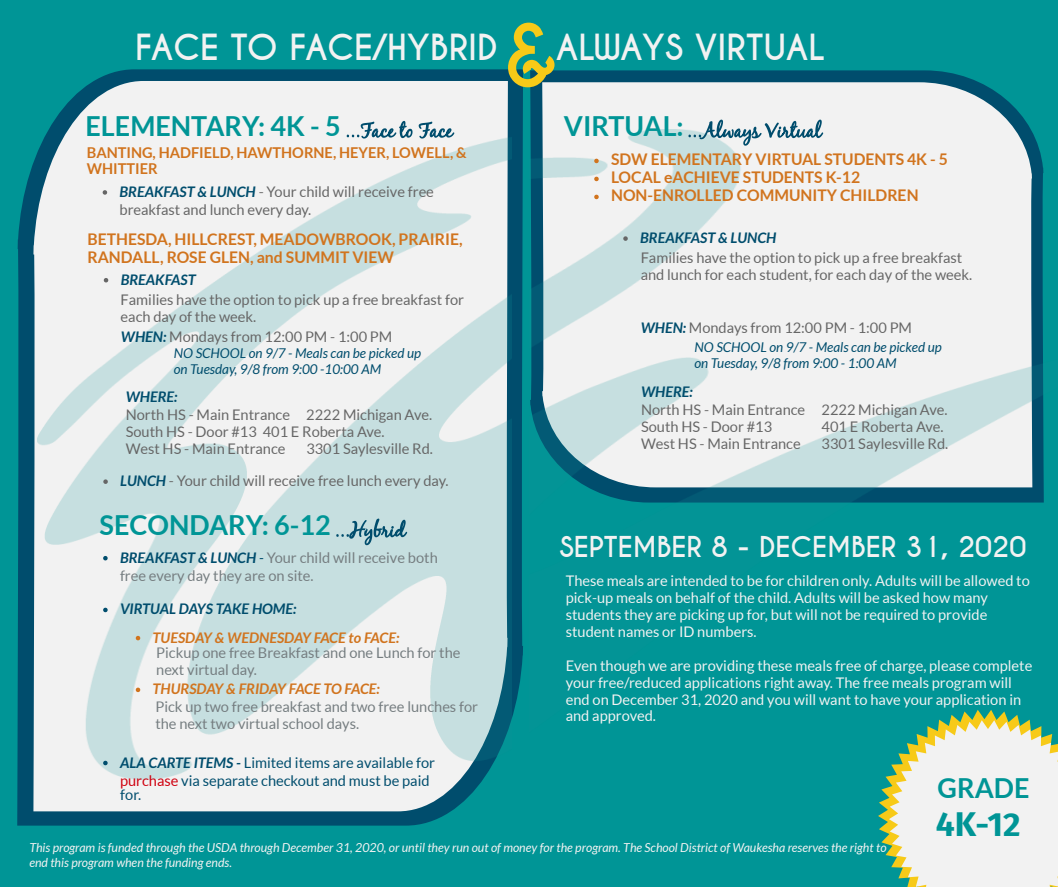
<style>
.page{position:relative;width:1058px;height:887px;background:#fff}
.page>*{position:absolute;margin:0;border:0;box-sizing:border-box;transform-origin:0 0}
.t1{font:700 81px "Caviar Dreams";color:#f7ca18}
.t2{font:700 33.75px "Caviar Dreams";color:#f2f2f2}
.t3{font:700 33.75px "Fira Sans";color:#009596}
.t4{font:700 27px "Lato";color:#009596}
.t5{font:700 27px "Caviar Dreams";color:#f2f2f2}
.t6{font:700 15.75px/18px "Lato";color:#d1741e}
.t7{font:14.7px/16.8px "Lato";color:#666}
.t8{font:14.7px/16.8px "Lato";color:#f2f2f2}
.t9{font:14.7px/16.8px "Lato";color:#757d80}
.t10{font:14.7px/18px "Lato";color:#004d6d}
.t11{font:italic 700 14.7px "Lato";color:#004d6d}
.t12{font:italic 700 14.7px "Lato";color:#d1741e}
.t13{font:700 14.7px/16.8px "Lato";color:#d1741e}
.t14{font:italic 13.5px/15.8px "Lato";color:#004d6d}
.t15{font:italic 12.3px/14.7px "Lato";color:#f2f2f2}
.s1{font-weight:700;font-style:italic;color:#004d6d}
.s2{font-style:italic;color:#004d6d}
.s3{font-weight:700;font-style:italic}
.s4{color:#cf000f}
</style>
<div class="page">
<div style="left:0;top:0;width:1058px;height:886px;background:#009596"></div>
<svg style="left:17px;top:69px;width:506px;height:756px;fill:#004d6d"></svg>
<svg style="left:33px;top:81px;width:475px;height:730px;fill:#f2f2f2"></svg>
<svg style="left:530px;top:70px;width:448px;height:60px;fill:#004d6d"></svg>
<svg style="left:542px;top:82px;width:489px;height:48px;fill:#f2f2f2"></svg>
<img style="left:37px;top:101px;width:474px;height:678px">
<img style="left:530px;top:130px;width:514px;height:373px">
<svg style="left:878px;top:710px;width:180px;height:176px"></svg>
<svg style="left:103px;top:190px;width:4px;height:5px"></svg>
<svg style="left:104px;top:278px;width:4px;height:4px"></svg>
<svg style="left:103px;top:556px;width:5px;height:4px"></svg>
<svg style="left:103px;top:608px;width:5px;height:4px"></svg>
<svg style="left:103px;top:760px;width:5px;height:5px"></svg>
<svg style="left:136px;top:636px;width:4px;height:4px"></svg>
<svg style="left:136px;top:687px;width:4px;height:5px"></svg>
<svg style="left:594px;top:159px;width:5px;height:4px"></svg>
<svg style="left:594px;top:177px;width:5px;height:4px"></svg>
<svg style="left:594px;top:195px;width:5px;height:4px"></svg>
<svg style="left:623px;top:236px;width:5px;height:5px"></svg>
<svg style="left:347px;top:121px;width:107px;height:17px"></svg>
<svg style="left:336px;top:518px;width:71px;height:27px"></svg>
<svg style="left:688px;top:120px;width:135px;height:26px"></svg>
<svg style="left:103px;top:479px;width:5px;height:5px"></svg>
<h1 class="t1" style="left:505px;top:7px;width:54px">&amp;</h1>
<h2 class="t2" style="left:135px;top:27px;width:364px">FACE TO FACE/HYBRID</h2>
<h2 class="t2" style="left:556px;top:27px;width:271px">ALWAYS VIRTUAL</h2>
<h3 class="t4" style="left:86px;top:111px;width:257px">ELEMENTARY: 4K - 5</h3>
<p class="t13" style="left:87px;top:144px;width:381px">BANTING, HADFIELD, HAWTHORNE, HEYER, LOWELL, &amp;<br>WHITTIER</p>
<p class="t7" style="left:119px;top:183px;width:316px;line-height:18px"><span class="s1">BREAKFAST &amp; LUNCH</span> - Your child will receive free breakfast and lunch every day.</p>
<p class="t6" style="left:87px;top:230px;width:377px">BETHESDA, HILLCREST, MEADOWBROOK, PRAIRIE,<br>RANDALL, ROSE GLEN, and SUMMIT VIEW</p>
<p class="t7" style="left:121px;top:291px;width:345px">Families have the option to pick up a free breakfast for each day of the week.</p>
<p class="t7" style="left:121px;top:328px;width:273px"><span class="s1">WHEN:</span> Mondays from 12:00 PM - 1:00 PM</p>
<p class="t11" style="left:121px;top:271px;width:77px">BREAKFAST</p>
<p class="t14" style="left:174px;top:345px;width:249px">NO SCHOOL on 9/7 - Meals can be picked up on Tuesday, 9/8 from 9:00 -10:00 AM</p>
<p class="t11" style="left:126px;top:388px;width:53px">WHERE:</p>
<p class="t7" style="left:126px;top:406px;width:308px">North HS - Main Entrance 2222 Michigan Ave.<br>South HS - Door #13 401 E Roberta Ave.<br>West HS - Main Entrance</p>
<p class="t7" style="left:306px;top:440px;width:128px">3301 Saylesville Rd.</p>
<p class="t7" style="left:120px;top:472px;width:330px"><span class="s1">LUNCH</span> - Your child will receive free lunch every day.</p>
<h3 class="t4" style="left:100px;top:509px;width:233px">SECONDARY: 6-12</h3>
<p class="t9" style="left:120px;top:549px;width:319px"><span class="s1">BREAKFAST &amp; LUNCH</span> <span class="s2">-</span> Your child will receive both</p>
<p class="t9" style="left:120px;top:567px;width:195px">free every day they are on site.</p>
<p class="t11" style="left:120px;top:600px;width:178px">VIRTUAL DAYS TAKE HOME:</p>
<p class="t12" style="left:153px;top:629px;width:248px">TUESDAY &amp; WEDNESDAY FACE to FACE:</p>
<p class="t9" style="left:156px;top:644px;width:306px">Pickup one free Breakfast and one Lunch for the next virtual day.</p>
<p class="t9" style="left:155px;top:698px;width:324px">Pick up two free breakfast and two free lunches for the next two virtual school days.</p>
<p class="t12" style="left:153px;top:680px;width:229px">THURSDAY &amp; FRIDAY FACE TO FACE:</p>
<p class="t10" style="left:120px;top:753px;width:316px"><span class="s3">ALA CARTE ITEMS -</span> Limited items are available for <span class="s4">purchase</span> via separate checkout and must be paid</p>
<p class="t10" style="left:120px;top:786px;width:23px">for.</p>
<h3 class="t4" style="left:564px;top:111px;width:121px">VIRTUAL:</h3>
<p class="t6" style="left:611px;top:151px;width:338px">SDW ELEMENTARY VIRTUAL STUDENTS 4K - 5<br>LOCAL eACHIEVE STUDENTS K-12<br>NON-ENROLLED COMMUNITY CHILDREN</p>
<p class="t11" style="left:640px;top:229px;width:138px">BREAKFAST &amp; LUNCH</p>
<p class="t7" style="left:640px;top:250px;width:333px">Families have the option to pick up a free breakfast and lunch for each student, for each day of the week.</p>
<p class="t7" style="left:641px;top:319px;width:273px"><span class="s1">WHEN:</span> Mondays from 12:00 PM - 1:00 PM</p>
<p class="t14" style="left:694px;top:340px;width:249px">NO SCHOOL on 9/7 - Meals can be picked up on Tuesday, 9/8 from 9:00 - 1:00 AM</p>
<p class="t11" style="left:641px;top:383px;width:53px">WHERE:</p>
<p class="t7" style="left:641px;top:401px;width:308px">North HS - Main Entrance 2222 Michigan Ave.<br>South HS - Door #13</p>
<p class="t7" style="left:821px;top:418px;width:123px">401 E Roberta Ave.</p>
<p class="t7" style="left:641px;top:435px;width:161px">West HS - Main Entrance</p>
<p class="t7" style="left:821px;top:435px;width:128px">3301 Saylesville Rd.</p>
<h3 class="t5" style="left:559px;top:530px;width:468px">SEPTEMBER 8 - DECEMBER 31, 2020</h3>
<p class="t8" style="left:566px;top:572px;width:465px">These meals are intended to be for children only. Adults will be allowed to pick-up meals on behalf of the child. Adults will be asked how many students they are picking up for, but will not be required to provide student names or ID numbers.</p>
<p class="t8" style="left:566px;top:657px;width:468px">Even though we are providing these meals free of charge, please complete your free/reduced applications right away. The free meals program will end on December 31, 2020 and you will want to have your application in and approved.</p>
<h3 class="t4" style="left:937px;top:772px;width:93px">GRADE</h3>
<h2 class="t3" style="left:936px;top:796px;width:86px">4K-12</h2>
<p class="t15" style="left:29px;top:840px;width:858px">This program is funded through the USDA through December 31, 2020, or until they run out of money for the program. The School District of Waukesha reserves the right to end this program when the funding ends.</p>
</div>
